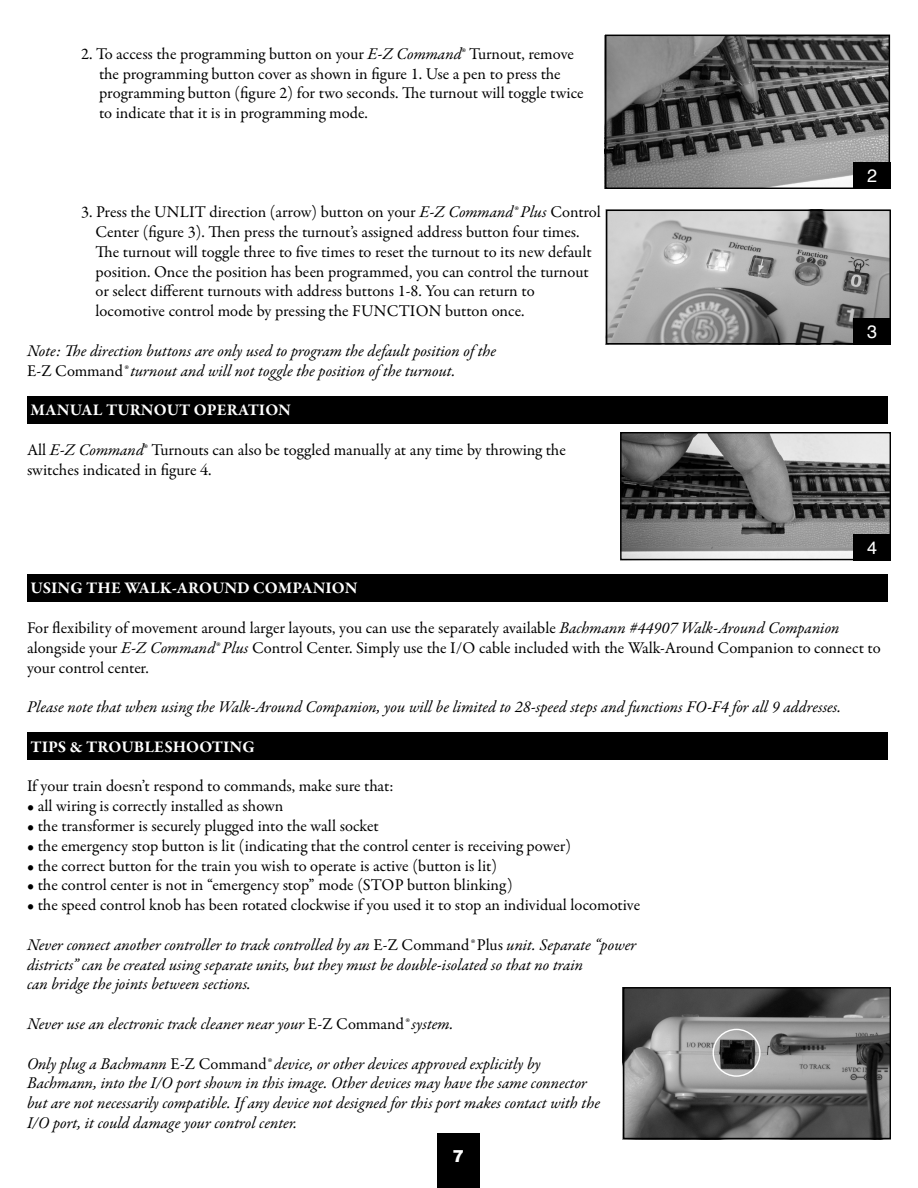
<style>
.page{position:relative;width:918px;height:1188px;background:#fff}
.page>*{position:absolute;margin:0;border:0;box-sizing:border-box;transform-origin:0 0}
.t1{font:18px "Helvetica";color:#fff}
.t2{font:16.5px/19.8px "Garamond Premr Pro";letter-spacing:-.005em;color:#000}
.t3{font:italic 16.5px/19.8px "Garamond Premr Pro";letter-spacing:-.005em;color:#000}
.t4{font:700 16.5px "Garamond Premr Pro";color:#fff}
.t5{font:900 16.5px "Arial";color:#fff}
.s1{font-style:italic}
.s2{font-style:normal}
</style>
<div class="page">
<div style="left:27px;top:397px;width:861px;height:27px;background:#000"></div>
<div style="left:27px;top:574px;width:861px;height:27px;background:#000"></div>
<div style="left:27px;top:732px;width:861px;height:27px;background:#000"></div>
<div style="left:437px;top:1134px;width:43px;height:54px;background:#000"></div>
<img style="left:608px;top:38px;width:279px;height:148px">
<div style="left:605px;top:35px;width:285px;height:154px;border:2px solid #000"></div>
<img style="left:609px;top:213px;width:279px;height:129px">
<div style="left:606px;top:210px;width:285px;height:135px;border:2px solid #000"></div>
<img style="left:622px;top:434px;width:267px;height:124px">
<div style="left:620px;top:432px;width:271px;height:128px;border:1px solid #000"></div>
<img style="left:625px;top:989px;width:264px;height:148px">
<div style="left:623px;top:987px;width:268px;height:152px;border:1px solid #000"></div>
<div style="left:713px;top:1029px;width:48px;height:48px;border:1px solid #fff;border-radius:50%"></div>
<div style="left:853px;top:163px;width:38px;height:26px;background:#000"></div>
<div style="left:853px;top:318px;width:38px;height:27px;background:#000"></div>
<div style="left:853px;top:534px;width:38px;height:26px;background:#000"></div>
<p class="t2" style="left:99px;top:44px;width:486px;text-indent:-18px">2. To access the programming button on your <span class="s1">E-Z Command</span>® Turnout, remove the programming button cover as shown in figure 1. Use a pen to press the programming button (figure 2) for two seconds. The turnout will toggle twice to indicate that it is in programming mode.</p>
<p class="t2" style="left:95px;top:202px;width:507px;text-indent:-14px">3. Press the UNLIT direction (arrow) button on your <span class="s1">E-Z Command® Plus</span> Control Center (figure 3). Then press the turnout’s assigned address button four times.<br>The turnout will toggle three to five times to reset the turnout to its new default position. Once the position has been programmed, you can control the turnout or select different turnouts with address buttons 1-8. You can return to locomotive control mode by pressing the FUNCTION button once.</p>
<p class="t3" style="left:27px;top:342px;width:471px">Note: The direction buttons are only used to program the default position of the<br><span class="s2">E-Z Command</span>® turnout and will not toggle the position of the turnout.</p>
<p class="t4" style="left:30px;top:400px;width:262px">MANUAL TURNOUT OPERATION</p>
<p class="t2" style="left:27px;top:440px;width:540px">All <span class="s1">E-Z Command</span>® Turnouts can also be toggled manually at any time by throwing the switches indicated in figure 4.</p>
<p class="t1" style="left:867px;top:162px;width:12px">2</p>
<p class="t1" style="left:867px;top:318px;width:12px">3</p>
<p class="t1" style="left:867px;top:533px;width:12px">4</p>
<p class="t4" style="left:30px;top:578px;width:329px">USING THE WALK-AROUND COMPANION</p>
<p class="t2" style="left:27px;top:618px;width:855px">For flexibility of movement around larger layouts, you can use the separately available <span class="s1">Bachmann #44907 Walk-Around Companion </span>alongside your <span class="s1">E-Z Command® Plus</span> Control Center. Simply use the I/O cable included with the Walk-Around Companion to connect to your control center.</p>
<p class="t3" style="left:27px;top:698px;width:816px">Please note that when using the Walk-Around Companion, you will be limited to 28-speed steps and functions FO-F4 for all 9 addresses.</p>
<p class="t4" style="left:30px;top:736px;width:226px">TIPS &amp; TROUBLESHOOTING</p>
<p class="t2" style="left:27px;top:777px;width:368px">If your train doesn’t respond to commands, make sure that:</p>
<p class="t2" style="left:27px;top:796px;width:258px">• all wiring is correctly installed as shown</p>
<p class="t2" style="left:27px;top:816px;width:353px">• the transformer is securely plugged into the wall socket</p>
<p class="t2" style="left:27px;top:836px;width:545px">• the emergency stop button is lit (indicating that the control center is receiving power)</p>
<p class="t2" style="left:27px;top:856px;width:472px">• the correct button for the train you wish to operate is active (button is lit)</p>
<p class="t2" style="left:27px;top:876px;width:487px">• the control center is not in “emergency stop” mode (STOP button blinking)</p>
<p class="t2" style="left:27px;top:895px;width:615px">• the speed control knob has been rotated clockwise if you used it to stop an individual locomotive</p>
<p class="t3" style="left:27px;top:936px;width:611px">Never connect another controller to track controlled by an <span class="s2">E-Z Command</span>® <span class="s2">Plus</span> unit. Separate “power districts” can be created using separate units, but they must be double-isolated so that no train<br>can bridge the joints between sections.</p>
<p class="t3" style="left:27px;top:1015px;width:428px">Never use an electronic track cleaner near your <span class="s2">E-Z Command</span>® system.</p>
<p class="t3" style="left:27px;top:1054px;width:575px">Only plug a Bachmann <span class="s2">E-Z Command</span>® device, or other devices approved explicitly by Bachmann, into the I/O port shown in this image. Other devices may have the same connector but are not necessarily compatible. If any device not designed for this port makes contact with the I/O port, it could damage your control center.</p>
<p class="t5" style="left:453px;top:1144px;width:13px">7</p>
</div>
